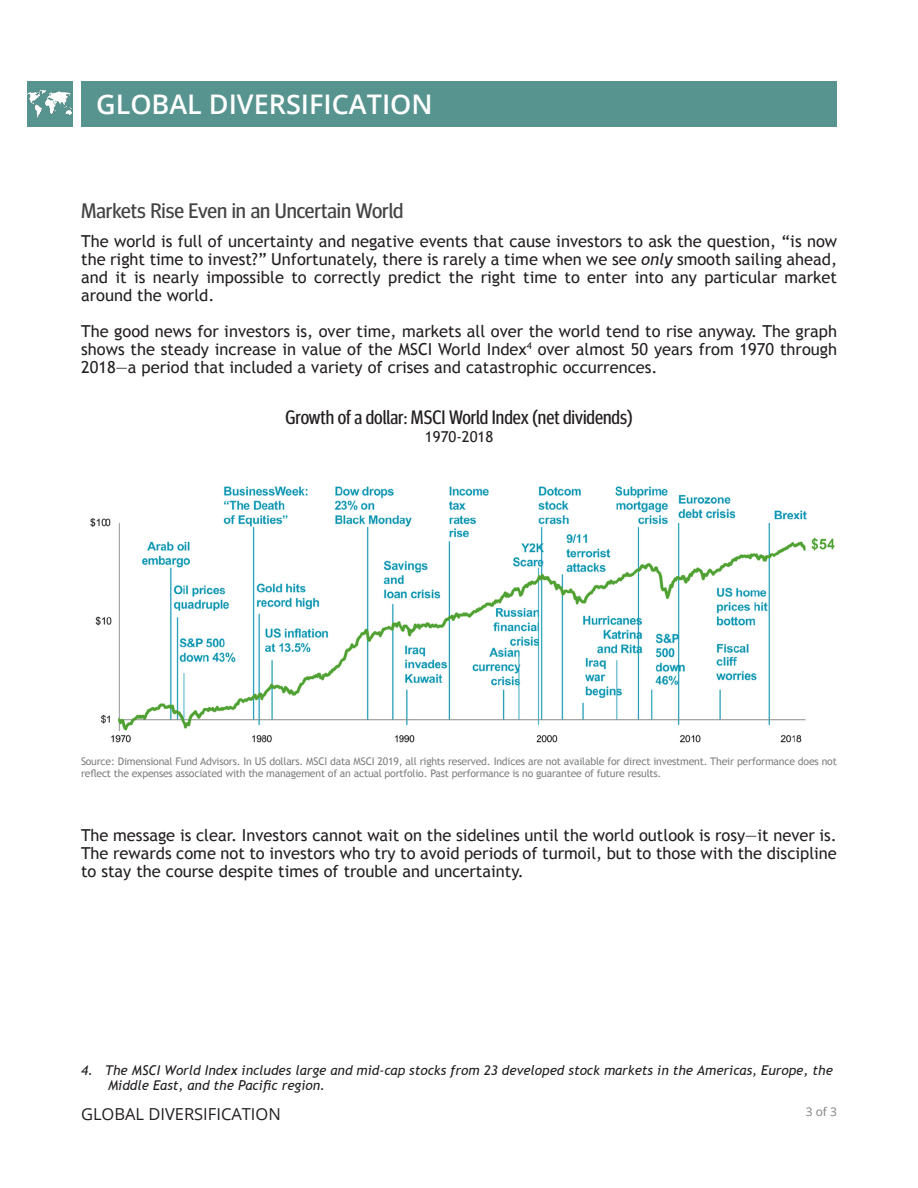
<style>
.page{position:relative;width:918px;height:1188px;background:#fff}
.page>*{position:absolute;margin:0;border:0;box-sizing:border-box;transform-origin:0 0}
.Titles{font:600 27px "Open Sans";color:#fff}
.Sub-Title{font:21px "Meta Headline Pro";color:#444243}
.t1{font:condensed 19.5px "Meta Headline Pro";color:#231f20}
.t2{font:16.5px/18px "Trebuchet MS";color:#231f20;text-align:justify}
.t3{font:16.5px "Open Sans";color:#231f20}
.t4{font:15px "Trebuchet MS";color:#231f20}
.t5{font:italic 13.5px "Trebuchet MS";color:#231f20}
.t6{font:12px "Open Sans";color:#7f8080}
.t7{font:10.5px/12px "Trebuchet MS";letter-spacing:-.02em;color:#7f8080}
.s1{font-style:italic}
</style>
<div class="page">
<div style="left:81px;top:81px;width:756px;height:46px;background:#57948f"></div>
<div style="left:27px;top:81px;width:45px;height:46px;background:#57948f"></div>
<img style="left:28px;top:90px;width:43px;height:28px">
<img style="left:90px;top:486px;width:745px;height:257px">
<p class="Titles" style="left:96px;top:86px;width:338px">GLOBAL DIVERSIFICATION</p>
<p class="Sub-Title" style="left:81px;top:194px;width:324px">Markets Rise Even in an Uncertain World</p>
<p class="t2" style="left:81px;top:232px;width:758px">The world is full of uncertainty and negative events that cause investors to ask the question, “is now the right time to invest?” Unfortunately, there is rarely a time when we see <span class="s1">only</span> smooth sailing ahead, and it is nearly impossible to correctly predict the right time to enter into any particular market around the world.</p>
<p class="t2" style="left:81px;top:322px;width:757px">The good news for investors is, over time, markets all over the world tend to rise anyway. The graph shows the steady increase in value of the MSCI World Index<sup>4</sup> over almost 50 years from 1970 through 2018—a period that included a variety of crises and catastrophic occurrences.</p>
<p class="t1" style="left:285px;top:403px;width:349px">Growth of a dollar: MSCI World Index (net dividends)</p>
<p class="t4" style="left:425px;top:428px;width:70px">1970-2018</p>
<p class="t7" style="left:81px;top:755px;width:757px">Source: Dimensional Fund Advisors. In US dollars. MSCI data MSCI 2019, all rights reserved. Indices are not available for direct investment. Their performance does not reflect the expenses associated with the management of an actual portfolio. Past performance is no guarantee of future results.</p>
<p class="t2" style="left:81px;top:826px;width:757px">The message is clear. Investors cannot wait on the sidelines until the world outlook is rosy—it never is.<br>The rewards come not to investors who try to avoid periods of turmoil, but to those with the discipline to stay the course despite times of trouble and uncertainty.</p>
<p class="t5" style="left:81px;top:1063px;width:754px">4. The MSCI World Index includes large and mid-cap stocks from 23 developed stock markets in the Americas, Europe, the</p>
<p class="t5" style="left:108px;top:1078px;width:219px">Middle East, and the Pacific region.</p>
<p class="t3" style="left:81px;top:1102px;width:201px">GLOBAL DIVERSIFICATION</p>
<p class="t6" style="left:806px;top:1104px;width:33px">3 of 3</p>
</div>
